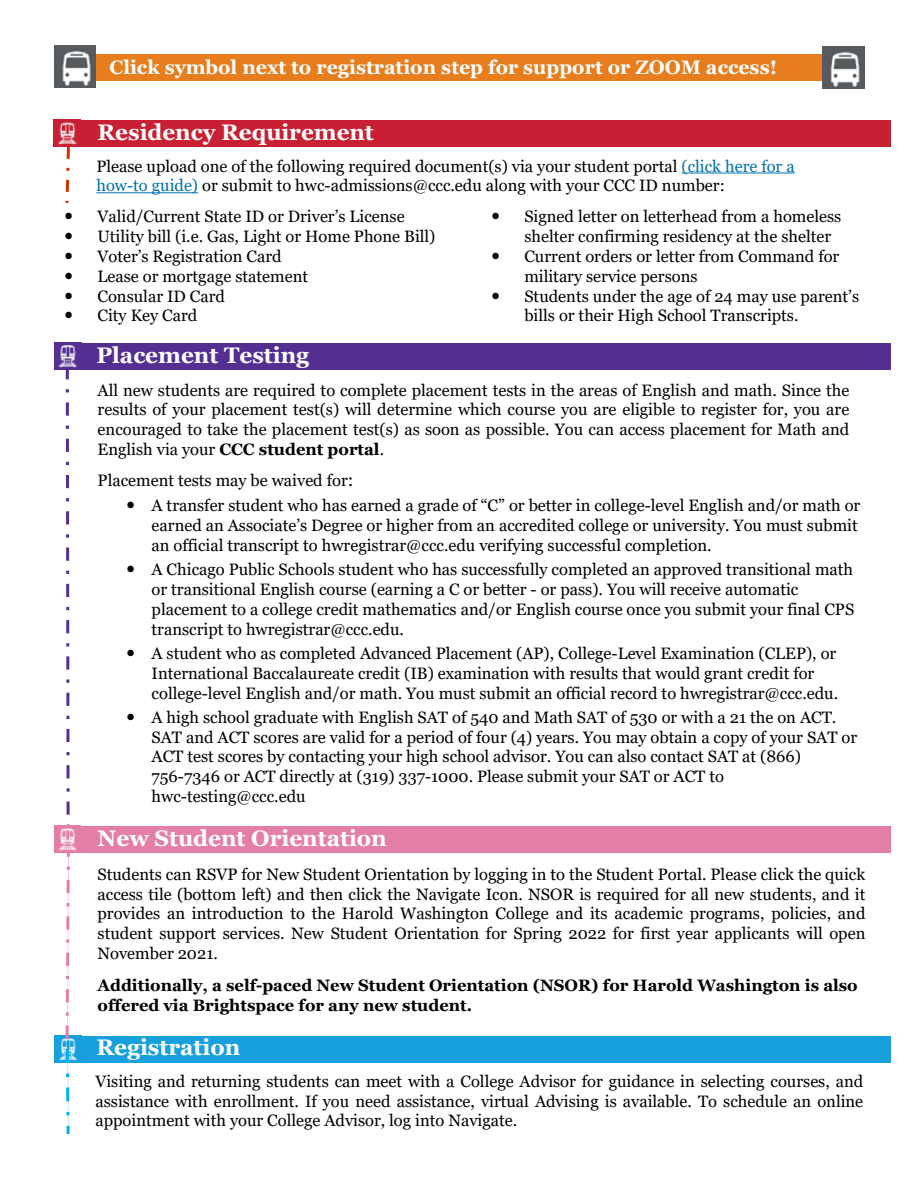
<style>
.page{position:relative;width:918px;height:1188px;background:#fff}
.page>*{position:absolute;margin:0;border:0;box-sizing:border-box;transform-origin:0 0}
.t1{font:700 22.5px "Georgia";color:#fff}
.t2{font:700 19.5px "Georgia";color:#fff}
.t3{font:16.5px/19.8px "Georgia";color:#000}
.t4{font:700 16.5px/19.8px "Georgia";color:#000}
.s1{color:#0070af}
.s2{font-weight:700}
.s3{font-size:18px}
</style>
<div class="page">
<svg style="left:65px;top:147px;width:5px;height:56px"></svg>
<div style="left:54px;top:120px;width:837px;height:27px;background:#c82032"></div>
<img style="left:58px;top:122px;width:19px;height:23px">
<div style="left:54px;top:343px;width:837px;height:27px;background:#542e91"></div>
<img style="left:58px;top:345px;width:19px;height:23px">
<div style="left:54px;top:1036px;width:837px;height:27px;background:#17a0db"></div>
<img style="left:59px;top:1038px;width:18px;height:23px">
<svg style="left:64px;top:363px;width:7px;height:771px"></svg>
<div style="left:54px;top:826px;width:837px;height:27px;background:#e37fa7"></div>
<img style="left:58px;top:828px;width:19px;height:23px">
<div style="left:81px;top:54px;width:783px;height:27px;background:#e87d1e"></div>
<img style="left:822px;top:47px;width:42px;height:41px">
<img style="left:54px;top:46px;width:42px;height:42px">
<hr style="left:682px;top:173px;width:113px;height:1px;background:#0070af">
<hr style="left:96px;top:192px;width:102px;height:1px;background:#0070af">
<p class="t2" style="left:110px;top:55px;width:669px">Click symbol next to registration step for support or ZOOM access!</p>
<h1 class="t1" style="left:97px;top:118px;width:278px">Residency Requirement</h1>
<p class="t3" style="left:96px;top:156px;width:700px">Please upload one of the following required document(s) via your student portal <span class="s1">(click here for a how-to guide)</span> or submit to hwc-admissions@ccc.edu along with your CCC ID number:</p>
<p class="t3" style="left:97px;top:207px;width:339px">Valid/Current State ID or Driver’s License<br>Utility bill (i.e. Gas, Light or Home Phone Bill)<br>Voter’s Registration Card<br>Lease or mortgage statement<br>Consular ID Card<br>City Key Card</p>
<p class="t3" style="left:524px;top:207px;width:336px">Signed letter on letterhead from a homeless shelter confirming residency at the shelter Current orders or letter from Command for military service persons<br>Students under the age of 24 may use parent’s bills or their High School Transcripts.</p>
<h1 class="t1" style="left:96px;top:340px;width:214px">Placement Testing</h1>
<p class="t3" style="left:98px;top:380px;width:753px;text-align:justify">All new students are required to complete placement tests in the areas of English and math. Since the results of your placement test(s) will determine which course you are eligible to register for, you are encouraged to take the placement test(s) as soon as possible. You can access placement for Math and English via your <span class="s2">CCC student portal</span>.</p>
<p class="t3" style="left:152px;top:467px;width:710px;line-height:25.8px;text-indent:-54px">Placement tests may be waived for<span class="s3">:<br></span>A transfer student who has earned a grade of “C” or better in college-level English and/or math or</p>
<p class="t3" style="left:152px;top:516px;width:708px">earned an Associate’s Degree or higher from an accredited college or university. You must submit an official transcript to hwregistrar@ccc.edu verifying successful completion.</p>
<p class="t3" style="left:152px;top:560px;width:704px">A Chicago Public Schools student who has successfully completed an approved transitional math or transitional English course (earning a C or better - or pass). You will receive automatic placement to a college credit mathematics and/or English course once you submit your final CPS transcript to hwregistrar@ccc.edu.</p>
<p class="t3" style="left:152px;top:644px;width:688px">A student who as completed Advanced Placement (AP), College-Level Examination (CLEP), or<br>International Baccalaureate credit (IB) examination with results that would grant credit for college-level English and/or math. You must submit an official record to hwregistrar@ccc.edu.</p>
<p class="t3" style="left:152px;top:708px;width:707px">A high school graduate with English SAT of 540 and Math SAT of 530 or with a 21 the on ACT.<br>SAT and ACT scores are valid for a period of four (4) years. You may obtain a copy of your SAT or ACT test scores by contacting your high school advisor. You can also contact SAT at (866)<br>756-7346 or ACT directly at (319) 337-1000. Please submit your SAT or ACT to hwc-testing@ccc.edu</p>
<h1 class="t1" style="left:98px;top:823px;width:291px">New Student Orientation</h1>
<p class="t3" style="left:98px;top:865px;width:769px;text-align:justify">Students can RSVP for New Student Orientation by logging in to the Student Portal. Please click the quick access tile (bottom left) and then click the Navigate Icon. NSOR is required for all new students, and it provides an introduction to the Harold Washington College and its academic programs, policies, and student support services. New Student Orientation for Spring 2022 for first year applicants will open November 2021.</p>
<p class="t4" style="left:98px;top:975px;width:762px">Additionally, a self-paced New Student Orientation (NSOR) for Harold Washington is also offered via Brightspace for any new student.</p>
<h1 class="t1" style="left:96px;top:1033px;width:145px">Registration</h1>
<p class="t3" style="left:95px;top:1072px;width:769px;text-align:justify">Visiting and returning students can meet with a College Advisor for guidance in selecting courses, and assistance with enrollment. If you need assistance, virtual Advising is available. To schedule an online appointment with your College Advisor, log into Navigate.</p>
</div>
